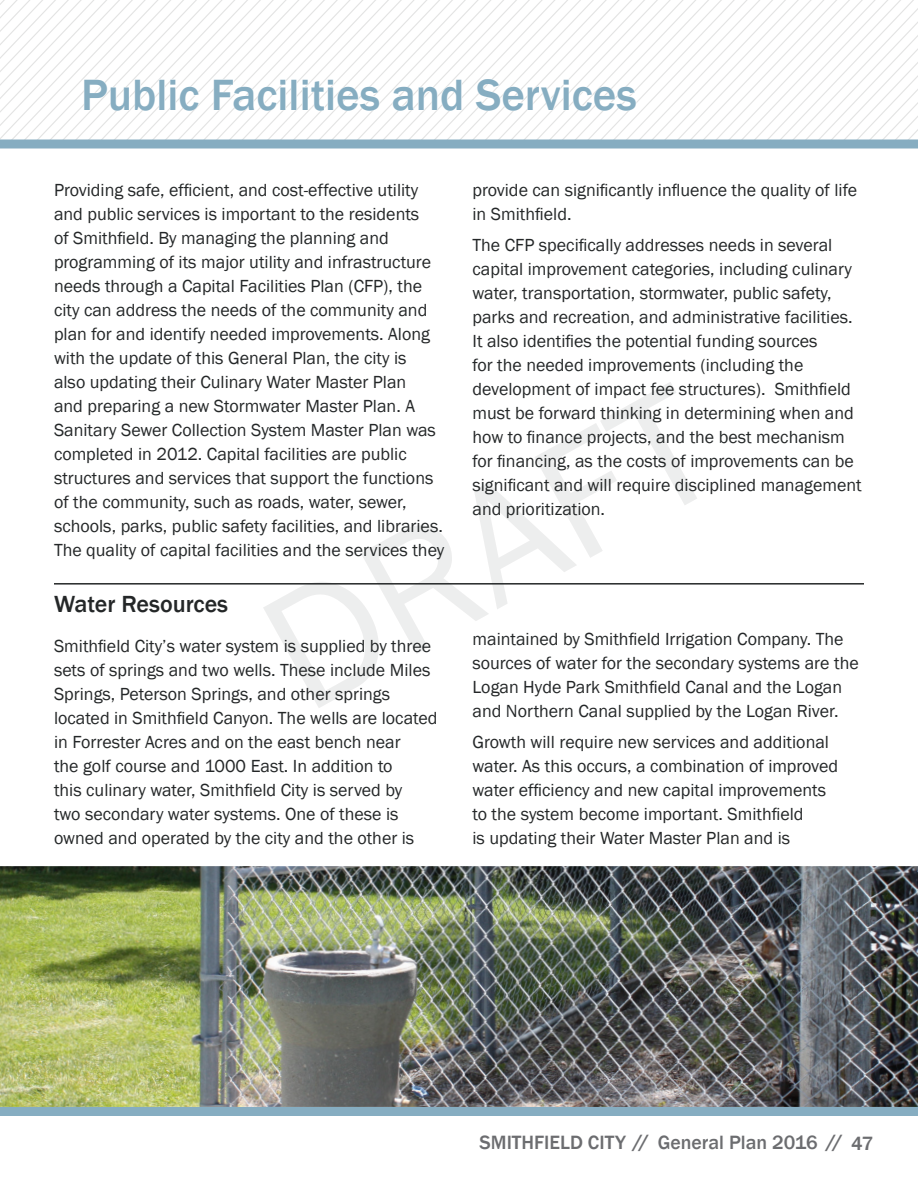
<style>
.page{position:relative;width:918px;height:1188px;background:#fff}
.page>*{position:absolute;margin:0;border:0;box-sizing:border-box;transform-origin:0 0}
.t1{font:500 45px "Franklin Gothic";color:#86adc1}
.Heading_1{font:500 24px "Franklin Gothic";color:#242728}
.t2{font:500 19.8px "Franklin Gothic";color:#6c6d70}
.Text{font:18px/24px "Franklin Gothic";color:#242728}
.s1{font-weight:800}
</style>
<div class="page">
<svg style="left:0;top:0;width:100px;height:140px"></svg>
<svg style="left:100px;top:0;width:818px;height:140px"></svg>
<div style="left:0;top:140px;width:918px;height:8px;background:#86adc1"></div>
<div style="left:0;top:1107px;width:918px;height:9px;background:#86adc1"></div>
<svg style="left:263px;top:382px;width:434px;height:326px"></svg>
<svg style="left:84px;top:79px;width:72px;height:32px"></svg>
<svg style="left:170px;top:79px;width:29px;height:32px"></svg>
<svg style="left:213px;top:79px;width:73px;height:32px"></svg>
<svg style="left:302px;top:66px;width:616px;height:74px"></svg>
<hr style="left:54px;top:583px;width:810px;height:2px;background:#242728">
<img style="left:0;top:866px;width:918px;height:241px">
<p class="t1" style="left:81px;top:67px;width:557px">Public Facilities and Services</p>
<p class="Text" style="left:54px;top:179px;width:392px">Providing safe, efficient, and cost-effective utility and public services is important to the residents<br>of Smithfield. By managing the planning and programming of its major utility and infrastructure needs through a Capital Facilities Plan (CFP), the city can address the needs of the community and plan for and identify needed improvements. Along with the update of this General Plan, the city is<br>also updating their Culinary Water Master Plan<br>and preparing a new Stormwater Master Plan. A Sanitary Sewer Collection System Master Plan was completed in 2012. Capital facilities are public structures and services that support the functions of the community, such as roads, water, sewer, schools, parks, public safety facilities, and libraries.<br>The quality of capital facilities and the services they</p>
<p class="Heading_1" style="left:54px;top:589px;width:176px">Water Resources</p>
<p class="Text" style="left:54px;top:634px;width:385px">Smithfield City’s water system is supplied by three sets of springs and two wells. These include Miles Springs, Peterson Springs, and other springs located in Smithfield Canyon. The wells are located in Forrester Acres and on the east bench near<br>the golf course and 1000 East. In addition to<br>this culinary water, Smithfield City is served by<br>two secondary water systems. One of these is owned and operated by the city and the other is</p>
<p class="Text" style="left:472px;top:179px;width:386px">provide can significantly influence the quality of life in Smithfield.</p>
<p class="Text" style="left:472px;top:233px;width:391px">The CFP specifically addresses needs in several capital improvement categories, including culinary water, transportation, stormwater, public safety, parks and recreation, and administrative facilities.<br>It also identifies the potential funding sources<br>for the needed improvements (including the development of impact fee structures). Smithfield must be forward thinking in determining when and how to finance projects, and the best mechanism for financing, as the costs of improvements can be significant and will require disciplined management and prioritization.</p>
<p class="Text" style="left:472px;top:628px;width:388px">maintained by Smithfield Irrigation Company. The sources of water for the secondary systems are the Logan Hyde Park Smithfield Canal and the Logan and Northern Canal supplied by the Logan River.</p>
<p class="Text" style="left:472px;top:731px;width:367px">Growth will require new services and additional water. As this occurs, a combination of improved water efficiency and new capital improvements to the system become important. Smithfield<br>is updating their Water Master Plan and is</p>
<p class="t2" style="left:480px;top:1131px;width:395px">SMITHFIELD CITY <span class="s1">//</span> General Plan 2016 <span class="s1">//</span> 47</p>
</div>
